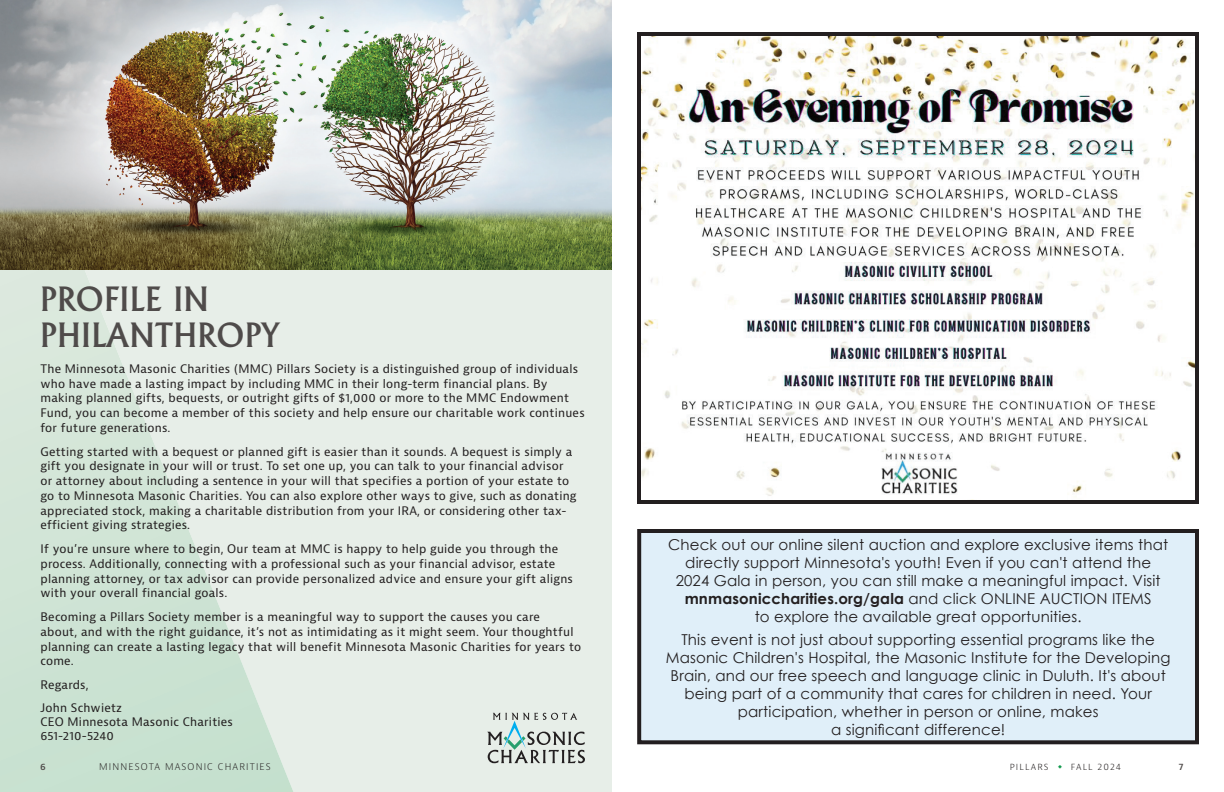
<style>
.page{position:relative;width:1224px;height:792px;background:#fff}
.page>*{position:absolute;margin:0;border:0;box-sizing:border-box;transform-origin:0 0}
.t1{font:500 34px/36px "Adelon Serial";letter-spacing:.03em;color:#4f4b4a}
.t2{font:15px/18px "Century Gothic";letter-spacing:.01em;color:#231f20;text-align:center}
.t3{font:11.5px/14.8px "Bernina Sans";letter-spacing:.02em;color:#231f20}
.t4{font:300 9px "Bernina Sans";letter-spacing:.13em;color:#231f20}
.t5{font:600 9px "Bernina Sans";color:#4f4b4a}
.s1{font-weight:700}
</style>
<div class="page">
<div style="left:639px;top:531px;width:558px;height:211px;background:#e0eff9"></div>
<div style="left:637px;top:529px;width:562px;height:215px;border:4px solid #231f20"></div>
<div style="left:293px;top:270px;width:319px;height:522px;background:#e7eee8"></div>
<svg style="left:0;top:270px;width:293px;height:522px;background:#d7e7db"></svg>
<img style="left:0;top:0;width:612px;height:270px">
<svg style="left:487px;top:713px;width:98px;height:50px;background:#bcc6c1"></svg>
<img style="left:642px;top:37px;width:552px;height:459px">
<div style="left:637px;top:32px;width:562px;height:472px;border:4px solid #231f20"></div>
<h1 class="t1" style="left:40px;top:281px;width:240px">PROFILE IN<br>PHILANTHROPY</h1>
<p class="t3" style="left:40px;top:362px;width:546px">The Minnesota Masonic Charities (MMC) Pillars Society is a distinguished group of individuals who have made a lasting impact by including MMC in their long-term financial plans. By making planned gifts, bequests, or outright gifts of $1,000 or more to the MMC Endowment Fund, you can become a member of this society and help ensure our charitable work continues for future generations.</p>
<p class="t3" style="left:40px;top:444px;width:538px">Getting started with a bequest or planned gift is easier than it sounds. A bequest is simply a gift you designate in your will or trust. To set one up, you can talk to your financial advisor or attorney about including a sentence in your will that specifies a portion of your estate to go to Minnesota Masonic Charities. You can also explore other ways to give, such as donating appreciated stock, making a charitable distribution from your IRA, or considering other tax&shy;efficient giving strategies.</p>
<p class="t3" style="left:40px;top:542px;width:534px">If you’re unsure where to begin, Our team at MMC is happy to help guide you through the process. Additionally, connecting with a professional such as your financial advisor, estate planning attorney, or tax advisor can provide personalized advice and ensure your gift aligns with your overall financial goals.</p>
<p class="t3" style="left:40px;top:610px;width:542px">Becoming a Pillars Society member is a meaningful way to support the causes you care<br>about, and with the right guidance, it’s not as intimidating as it might seem. Your thoughtful planning can create a lasting legacy that will benefit Minnesota Masonic Charities for years to come.</p>
<p class="t3" style="left:40px;top:674px;width:83px;line-height:22.8px">Regards,<br>John Schwietz</p>
<p class="t3" style="left:40px;top:715px;width:194px;line-height:13.8px">CEO Minnesota Masonic Charities<br>651-210-5240</p>
<p class="t2" style="left:668px;top:535px;width:502px">Check out our online silent auction and explore exclusive items that directly support Minnesota's youth! Even if you can't attend the 2024 Gala in person, you can still make a meaningful impact. Visit <span class="s1">mnmasoniccharities.org/gala</span> and click ONLINE AUCTION ITEMS<br>to explore the available great opportunities.</p>
<p class="t2" style="left:666px;top:630px;width:506px">This event is not just about supporting essential programs like the Masonic Children's Hospital, the Masonic Institute for the Developing Brain, and our free speech and language clinic in Duluth. It's about being part of a community that cares for children in need. Your participation, whether in person or online, makes<br>a significant difference!</p>
<p class="t5" style="left:40px;top:761px;width:7px">6</p>
<p class="t4" style="left:99px;top:761px;width:173px">MINNESOTA MASONIC CHARITIES</p>
<p class="t4" style="left:1010px;top:761px;width:40px">PILLARS</p>
<p class="t4" style="left:1071px;top:761px;width:52px">FALL 2024</p>
<p class="t5" style="left:1179px;top:761px;width:6px">7</p>
</div>
